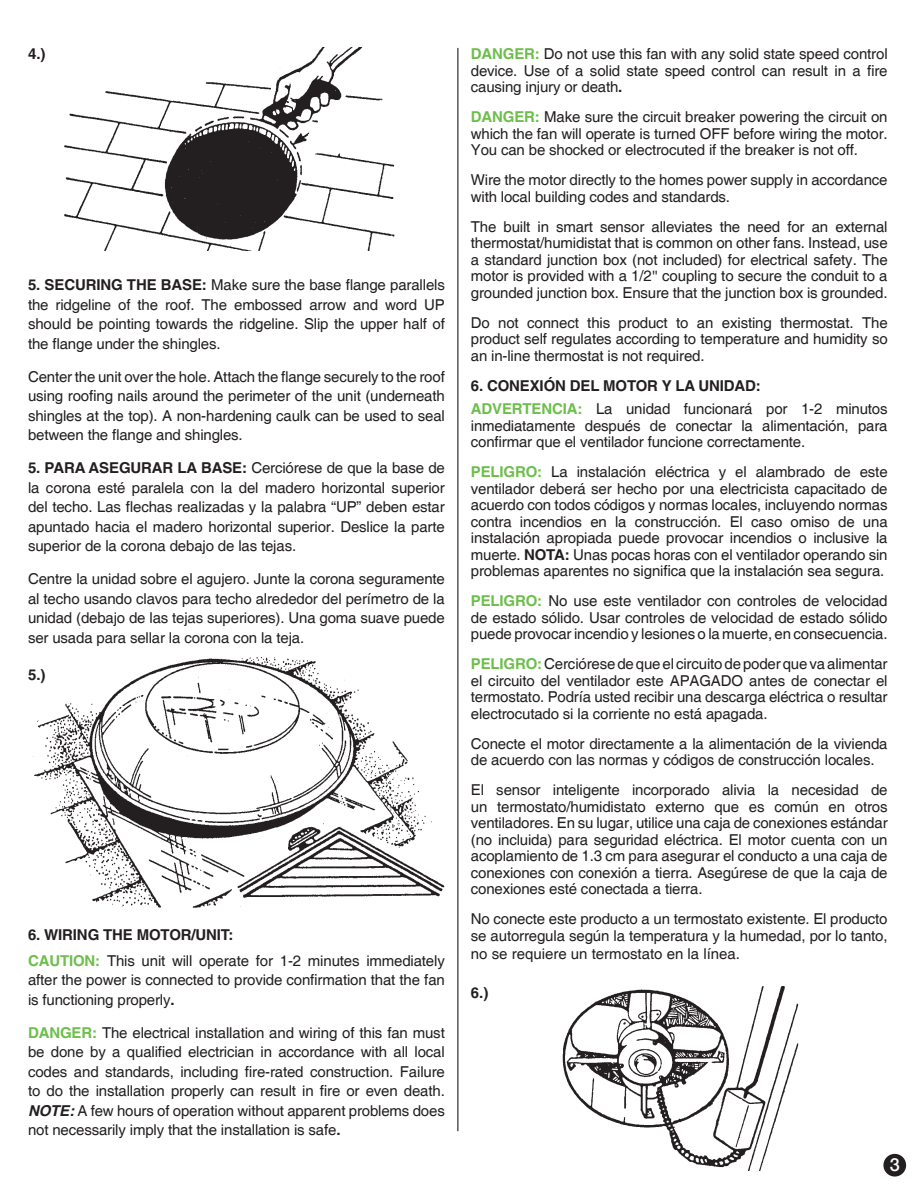
<style>
.page{position:relative;width:918px;height:1188px;background:#fff}
.page>*{position:absolute;margin:0;border:0;box-sizing:border-box;transform-origin:0 0}
.t1{font:500 18px "Helvetica Neue";color:#fff}
.t2{font:15px/16.5px "Helvetica";letter-spacing:-.01em;color:#231f20;text-align:justify}
.t3{font:700 15px "Helvetica";letter-spacing:-.01em;color:#231f20}
.s1{font-weight:700}
.s2{font-weight:700;color:#6dbe4b}
.s3{font-weight:700;font-style:italic}
.s4{font-family:"Source Sans Pro"}
</style>
<div class="page">
<img style="left:33px;top:657px;width:412px;height:251px">
<hr style="left:457px;top:48px;width:1px;height:1083px;background:#231f20">
<img style="left:64px;top:48px;width:331px;height:203px">
<img style="left:562px;top:987px;width:237px;height:184px">
<div style="left:725px;top:1097px;width:12px;height:12px;background:#fff;border-radius:50%"></div>
<div style="left:883px;top:1154px;width:23px;height:23px;background:#231f20;border-radius:50%"></div>
<p class="t3" style="left:28px;top:45px;width:19px">4.)</p>
<p class="t2" style="left:28px;top:276px;width:418px;line-height:19.5px"><span class="s1">5. SECURING THE BASE:</span> Make sure the base flange parallels the ridgeline of the roof. The embossed arrow and word UP should be pointing towards the ridgeline. Slip the upper half of the flange under the shingles.</p>
<p class="t2" style="left:28px;top:367px;width:418px;line-height:19.5px">Center the unit over the hole. Attach the flange securely to the roof using roofing nails around the perimeter of the unit (underneath shingles at the top). A non-hardening caulk can be used to seal between the flange and shingles.</p>
<p class="t2" style="left:28px;top:459px;width:418px;line-height:19.5px"><span class="s1">5. PARA ASEGURAR LA BASE:</span> Cerciórese de que la base de la corona esté paralela con la del madero horizontal superior del techo. Las flechas realizadas y la palabra “UP” deben estar apuntado hacia el madero horizontal superior. Deslice la parte superior de la corona debajo de las tejas.</p>
<p class="t2" style="left:28px;top:570px;width:418px;line-height:19.5px">Centre la unidad sobre el agujero. Junte la corona seguramente al techo usando clavos para techo alrededor del perímetro de la unidad (debajo de las tejas superiores). Una goma suave puede ser usada para sellar la corona con la teja.</p>
<p class="t3" style="left:28px;top:666px;width:19px">5.)</p>
<p class="t3" style="left:28px;top:925px;width:207px">6. WIRING THE MOTOR/UNIT:</p>
<p class="t2" style="left:28px;top:951px;width:418px;line-height:19.5px"><span class="s2">CAUTION:</span> This unit will operate for 1-2 minutes immediately after the power is connected to provide confirmation that the fan is functioning properly<span class="s1">.</span></p>
<p class="t2" style="left:28px;top:1023px;width:418px;line-height:19.5px"><span class="s2">DANGER:</span> The electrical installation and wiring of this fan must be done by a qualified electrician in accordance with all local codes and standards, including fire-rated construction. Failure to do the installation properly can result in fire or even death.<br><span class="s3">NOTE:</span> A few hours of operation without apparent problems does not necessarily imply that the installation is safe<span class="s1">.</span></p>
<p class="t2" style="left:471px;top:46px;width:418px"><span class="s2">DANGER:</span> Do not use this fan with any solid state speed control device. Use of a solid state speed control can result in a fire causing injury or death<span class="s1">.</span></p>
<p class="t2" style="left:471px;top:109px;width:418px"><span class="s2">DANGER:</span> Make sure the circuit breaker powering the circuit on which the fan will operate is turned OFF before wiring the motor.<br>You can be shocked or electrocuted if the breaker is not off.</p>
<p class="t2" style="left:471px;top:172px;width:418px">Wire the motor directly to the homes power supply in accordance with local building codes and standards.</p>
<p class="t2" style="left:471px;top:219px;width:418px">The built in smart sensor alleviates the need for an external thermostat/humidistat that is common on other fans. Instead, use a standard junction box (not included) for electrical safety. The motor is provided with a 1/2<span class="s4">"</span> coupling to secure the conduit to a grounded junction box. Ensure that the junction box is grounded.</p>
<p class="t2" style="left:471px;top:315px;width:418px">Do not connect this product to an existing thermostat. The product self regulates according to temperature and humidity so an in-line thermostat is not required.</p>
<p class="t3" style="left:471px;top:376px;width:292px">6. CONEXIÓN DEL MOTOR Y LA UNIDAD:</p>
<p class="t2" style="left:471px;top:401px;width:418px"><span class="s2">ADVERTENCIA:</span> La unidad funcionará por 1-2 minutos inmediatamente después de conectar la alimentación, para confirmar que el ventilador funcione correctamente.</p>
<p class="t2" style="left:471px;top:464px;width:418px"><span class="s2">PELIGRO:</span> La instalación eléctrica y el alambrado de este ventilador deberá ser hecho por una electricista capacitado de acuerdo con todos códigos y normas locales, incluyendo normas contra incendios en la construcción. El caso omiso de una instalación apropiada puede provocar incendios o inclusive la muerte. <span class="s1">NOTA:</span> Unas pocas horas con el ventilador operando sin problemas aparentes no significa que la instalación sea segura.</p>
<p class="t2" style="left:471px;top:593px;width:418px"><span class="s2">PELIGRO:</span> No use este ventilador con controles de velocidad de estado sólido. Usar controles de velocidad de estado sólido puede provocar incendio y lesiones o la muerte, en consecuencia.</p>
<p class="t2" style="left:471px;top:656px;width:418px"><span class="s2">PELIGRO:</span> Cerciórese de que el circuito de poder que va alimentar el circuito del ventilador este APAGADO antes de conectar el termostato. Podría usted recibir una descarga eléctrica o resultar electrocutado si la corriente no está apagada.</p>
<p class="t2" style="left:471px;top:736px;width:418px">Conecte el motor directamente a la alimentación de la vivienda de acuerdo con las normas y códigos de construcción locales.</p>
<p class="t2" style="left:471px;top:782px;width:418px">El sensor inteligente incorporado alivia la necesidad de un termostato/humidistato externo que es común en otros ventiladores. En su lugar, utilice una caja de conexiones estándar (no incluida) para seguridad eléctrica. El motor cuenta con un acoplamiento de 1.3 cm para asegurar el conducto a una caja de conexiones con conexión a tierra. Asegúrese de que la caja de conexiones esté conectada a tierra.</p>
<p class="t2" style="left:471px;top:911px;width:418px">No conecte este producto a un termostato existente. El producto se autorregula según la temperatura y la humedad, por lo tanto,</p>
<p class="t2" style="left:471px;top:946px;width:271px">no se requiere un termostato en la línea.</p>
<p class="t3" style="left:471px;top:984px;width:19px">6.)</p>
<p class="t1" style="left:890px;top:1150px;width:12px">3</p>
</div>
